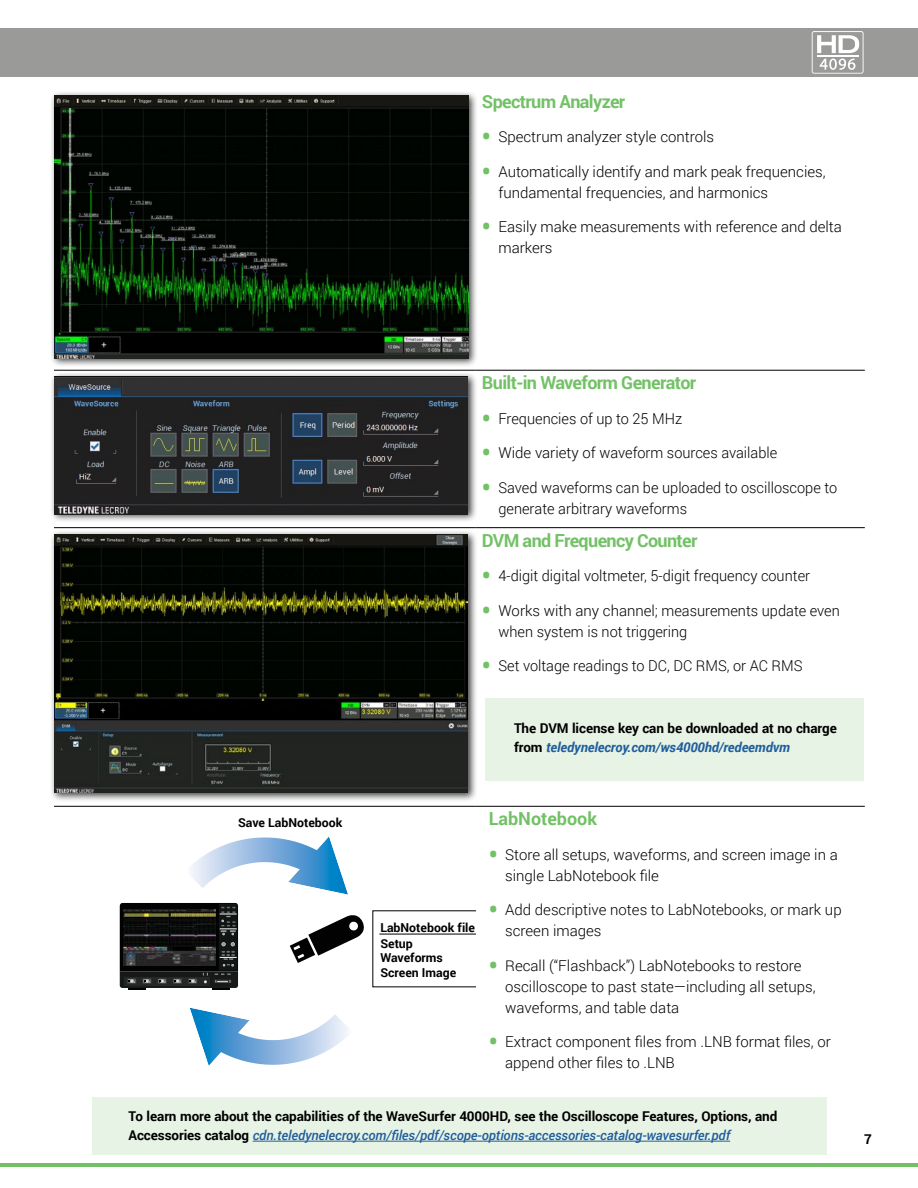
<style>
.page{position:relative;width:918px;height:1188px;background:#fff}
.page>*{position:absolute;margin:0;border:0;box-sizing:border-box;transform-origin:0 0}
.t1{font:700 18px "Roboto";letter-spacing:-.035em;color:#73c167}
.t2{font:700 18px "Roboto";color:#73c167}
.t3{font:300 15px/21px "Roboto";color:#000}
.t4{font:700 13.5px/19.5px "Roboto";letter-spacing:-.005em;color:#000}
.t5{font:700 12.3px/15px "Roboto";color:#000}
.s1{font-weight:900;font-size:24px;color:#73c167}
.s2{font-style:italic;color:#215e9e}
.s3{font-weight:500;font-style:italic;color:#215e9e}
</style>
<div class="page">
<div style="left:0;top:28px;width:918px;height:49px;background:#9a9a99"></div>
<hr style="left:0;top:1163px;width:918px;height:3px;background:#73c167">
<svg style="left:812px;top:31px;width:52px;height:43px"></svg>
<div style="left:92px;top:1097px;width:734px;height:58px;background:#e7f3e4"></div>
<hr style="left:54px;top:370px;width:421px;height:1px;background:#000">
<hr style="left:475px;top:370px;width:390px;height:1px;background:#000">
<hr style="left:54px;top:527px;width:421px;height:1px;background:#000">
<hr style="left:475px;top:527px;width:390px;height:1px;background:#000">
<hr style="left:54px;top:806px;width:421px;height:1px;background:#000">
<hr style="left:475px;top:806px;width:390px;height:1px;background:#000">
<div style="left:50px;top:91px;width:428px;height:277px;background:#000;opacity:.75"></div>
<img style="left:54px;top:96px;width:414px;height:263px">
<div style="left:50px;top:372px;width:427px;height:151px;background:#000;opacity:.75"></div>
<img style="left:54px;top:377px;width:414px;height:137px">
<div style="left:50px;top:529px;width:427px;height:273px;background:#000;opacity:.75"></div>
<img style="left:54px;top:534px;width:414px;height:259px">
<svg style="left:120px;top:837px;width:355px;height:229px"></svg>
<hr style="left:379px;top:934px;width:96px;height:1px;background:#000">
<img style="left:124px;top:909px;width:92px;height:57px">
<div style="left:485px;top:698px;width:379px;height:82px;background:#e7f3e4"></div>
<hr style="left:253px;top:1141px;width:477px;height:1px;background:#215e9e">
<p class="t1" style="left:482px;top:89px;width:145px">Spectrum Analyzer</p>
<p class="t3" style="left:482px;top:128px;width:234px"><span class="s1">•</span> Spectrum analyzer style controls</p>
<p class="t3" style="left:498px;top:162px;width:329px;text-indent:-17px"><span class="s1">•</span> Automatically identify and mark peak frequencies, fundamental frequencies, and harmonics</p>
<p class="t3" style="left:498px;top:218px;width:345px;text-indent:-17px"><span class="s1">•</span> Easily make measurements with reference and delta markers</p>
<p class="t1" style="left:482px;top:370px;width:216px">Built-in Waveform Generator</p>
<p class="t3" style="left:482px;top:409px;width:202px"><span class="s1">•</span> Frequencies of up to 25 MHz</p>
<p class="t3" style="left:482px;top:444px;width:297px"><span class="s1">•</span> Wide variety of waveform sources available</p>
<p class="t3" style="left:498px;top:478px;width:340px;text-indent:-16px"><span class="s1">•</span> Saved waveforms can be uploaded to oscilloscope to generate arbitrary waveforms</p>
<p class="t1" style="left:482px;top:528px;width:217px">DVM and Frequency Counter</p>
<p class="t3" style="left:482px;top:566px;width:330px"><span class="s1">•</span> 4-digit digital voltmeter, 5-digit frequency counter</p>
<p class="t3" style="left:498px;top:601px;width:343px;text-indent:-16px"><span class="s1">•</span> Works with any channel; measurements update even when system is not triggering</p>
<p class="t3" style="left:482px;top:656px;width:322px"><span class="s1">•</span> Set voltage readings to DC, DC RMS, or AC RMS</p>
<p class="t5" style="left:238px;top:816px;width:106px">Save LabNotebook</p>
<p class="t4" style="left:514px;top:718px;width:324px">The DVM license key can be downloaded at no charge from <span class="s2">teledynelecroy.com/ws4000hd/redeemdvm</span></p>
<p class="t5" style="left:380px;top:921px;width:96px">LabNotebook file<br>Setup<br>Waveforms<br>Screen Image</p>
<p class="t2" style="left:489px;top:806px;width:110px">LabNotebook</p>
<p class="t3" style="left:505px;top:845px;width:334px;text-indent:-17px"><span class="s1">•</span> Store all setups, waveforms, and screen image in a single LabNotebook 昀椀le</p>
<p class="t3" style="left:505px;top:901px;width:338px;text-indent:-17px"><span class="s1">•</span> Add descriptive notes to LabNotebooks, or mark up screen images</p>
<p class="t3" style="left:505px;top:956px;width:312px;text-indent:-17px"><span class="s1">•</span> Recall (“Flashback”) LabNotebooks to restore oscilloscope to past state—including all setups, waveforms, and table data</p>
<p class="t3" style="left:505px;top:1031px;width:327px;text-indent:-17px"><span class="s1">•</span> Extract component 昀椀les from .LNB format 昀椀les, or append other 昀椀les to .LNB</p>
<p class="t4" style="left:129px;top:1106px;width:650px">To learn more about the capabilities of the WaveSurfer 4000HD, see the Oscilloscope Features, Options, and<br>Accessories catalog <span class="s3">cdn.teledynelecroy.com/昀椀les/pdf/scope-options-accessories-catalog-wavesurfer.pdf</span></p>
<p class="t4" style="left:864px;top:1130px;width:9px">7</p>
</div>
